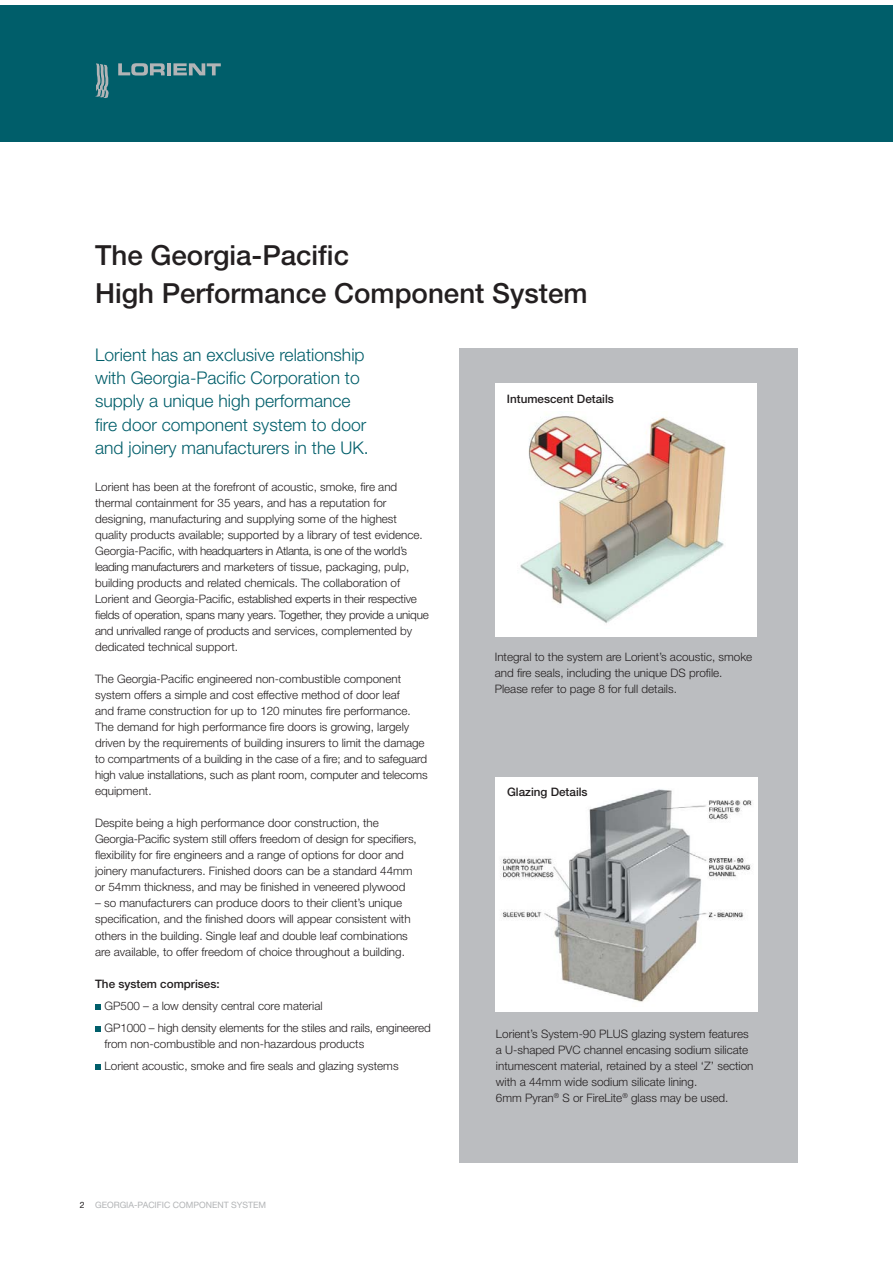
<style>
.page{position:relative;width:893px;height:1263px;background:#fff}
.page>*{position:absolute;margin:0;border:0;box-sizing:border-box;transform-origin:0 0}
.t1{font:500 27.75px/38px "Helvetica Neue LT Pro";color:#231f20}
.t2{font:300 17.55px/23.2px "Helvetica Neue LT Pro";color:#005e6a}
.t3{font:300 11.7px/16px "Helvetica Neue LT Pro";color:#231f20}
.t4{font:500 11.7px "Helvetica Neue LT Pro";color:#231f20}
.t5{font:8.7px "Helvetica Neue LT Pro";color:#b2b4b6}
.s1{font-weight:500}
.s2{font-size:8.7px}
.s3{color:#231f20}
</style>
<div class="page">
<div style="left:880px;top:5px;width:13px;height:137px;background:#005e6a"></div>
<div style="left:0;top:5px;width:880px;height:137px;background:#005e6a"></div>
<svg style="left:118px;top:63px;width:47px;height:13px"></svg>
<hr style="left:167px;top:63px;width:4px;height:12px;background:#b2b4b6">
<svg style="left:173px;top:63px;width:48px;height:12px"></svg>
<svg style="left:95px;top:63px;width:14px;height:35px"></svg>
<div style="left:459px;top:348px;width:338px;height:814px;background:#bbbdc0"></div>
<div style="left:496px;top:383px;width:261px;height:254px;background:#fff"></div>
<img style="left:520px;top:416px;width:206px;height:208px">
<svg style="left:95px;top:1004px;width:5px;height:5px"></svg>
<svg style="left:95px;top:1026px;width:5px;height:6px"></svg>
<svg style="left:95px;top:1065px;width:5px;height:5px"></svg>
<img style="left:496px;top:777px;width:261px;height:234px">
<h1 class="t1" style="left:95px;top:238px;width:494px">The Georgia-Pacific<br>High Performance Component System</h1>
<h2 class="t2" style="left:95px;top:345px;width:275px">Lorient has an exclusive relationship with Georgia-Pacific Corporation to supply a unique high performance fire door component system to door and joinery manufacturers in the UK.</h2>
<p class="t4" style="left:507px;top:395px;width:108px">Intumescent Details</p>
<p class="t3" style="left:95px;top:479px;width:335px">Lorient has been at the forefront of acoustic, smoke, fire and thermal containment for 35 years, and has a reputation for designing, manufacturing and supplying some of the highest quality products available; supported by a library of test evidence.<br>Georgia-Pacific, with headquarters in Atlanta, is one of the world’s leading manufacturers and marketers of tissue, packaging, pulp, building products and related chemicals. The collaboration of Lorient and Georgia-Pacific, established experts in their respective fields of operation, spans many years. Together, they provide a unique and unrivalled range of products and services, complemented by dedicated technical support.</p>
<p class="t3" style="left:95px;top:672px;width:334px">The Georgia-Pacific engineered non-combustible component system offers a simple and cost effective method of door leaf<br>and frame construction for up to 120 minutes fire performance.<br>The demand for high performance fire doors is growing, largely driven by the requirements of building insurers to limit the damage to compartments of a building in the case of a fire; and to safeguard high value installations, such as plant room, computer and telecoms equipment.</p>
<p class="t3" style="left:95px;top:816px;width:323px">Despite being a high performance door construction, the Georgia-Pacific system still offers freedom of design for specifiers, flexibility for fire engineers and a range of options for door and joinery manufacturers. Finished doors can be a standard 44mm or 54mm thickness, and may be finished in veneered plywood</p>
<p class="t3" style="left:95px;top:896px;width:317px">– so manufacturers can produce doors to their client’s unique specification, and the finished doors will appear consistent with others in the building. Single leaf and double leaf combinations are available, to offer freedom of choice throughout a building.</p>
<p class="t3" style="left:95px;top:973px;width:337px;line-height:22.2px"><span class="s1">The system comprises:<br></span><span class="s2">n</span> GP500 – a low density central core material<br><span class="s2">n</span> GP1000 – high density elements for the stiles and rails, engineered</p>
<p class="t3" style="left:95px;top:1034px;width:305px;line-height:22.2px;text-indent:10px">from non-combustible and non-hazardous products<br><span class="s2">n</span> Lorient acoustic, smoke and fire seals and glazing systems</p>
<p class="t3" style="left:496px;top:1026px;width:259px">Lorient’s System-90 PLUS glazing system features a U-shaped PVC channel encasing sodium silicate intumescent material, retained by a steel ‘Z’ section with a 44mm wide sodium silicate lining.<br>6mm Pyran<sup>®</sup> S or FireLite<sup>®</sup> glass may be used.</p>
<p class="t3" style="left:495px;top:650px;width:259px">Integral to the system are Lorient’s acoustic, smoke and fire seals, including the unique DS profile.<br>Please refer to page 8 for full details.</p>
<p class="t4" style="left:507px;top:787px;width:82px">Glazing Details</p>
<p class="t5" style="left:80px;top:1202px;width:188px"><span class="s3">2</span> GEORGIA-PACIFIC COMPONENT SYSTEM</p>
</div>
